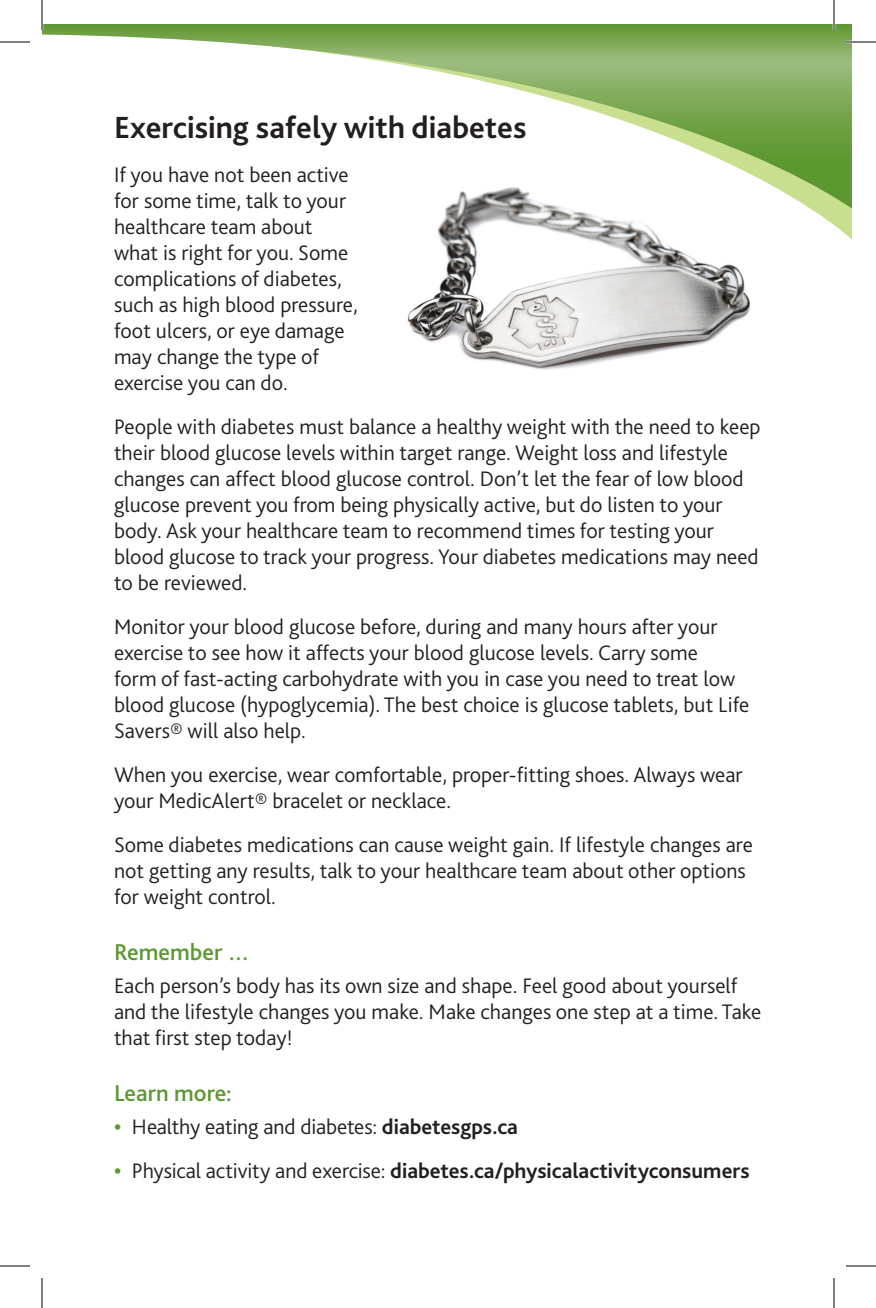
<style>
.page{position:relative;width:876px;height:1308px;background:#fff}
.page>*{position:absolute;margin:0;border:0;box-sizing:border-box;transform-origin:0 0}
.t1{font:700 32px "Bliss 2";color:#231f20}
.t2{font:500 24px "Bliss 2";color:#5c9731}
.t3{font:300 22px/26px "Bliss 2";color:#231f20}
.t4{font:700 22px "Bliss 2";color:#231f20}
.s1{font-weight:700;color:#5c9731}
.s2{font-weight:700}
.s3{color:#5c9731}
.s4{font-weight:300}
</style>
<div class="page">
<img style="left:407px;top:240px;width:344px;height:130px">
<svg style="left:437px;top:208px;width:415px;height:32px"></svg>
<svg style="left:42px;top:24px;width:810px;height:184px"></svg>
<hr style="left:846px;top:41px;width:30px;height:2px;background:#fff">
<hr style="left:833px;top:0;width:2px;height:30px;background:#fff">
<hr style="left:0;top:42px;width:30px;height:1px;background:#000">
<hr style="left:846px;top:42px;width:30px;height:1px;background:#000">
<hr style="left:0;top:1266px;width:30px;height:1px;background:#000">
<hr style="left:846px;top:1266px;width:30px;height:1px;background:#000">
<hr style="left:42px;top:0;width:1px;height:30px;background:#000">
<hr style="left:42px;top:1278px;width:1px;height:30px;background:#000">
<hr style="left:834px;top:0;width:1px;height:30px;background:#000">
<hr style="left:834px;top:1278px;width:1px;height:30px;background:#000">
<h1 class="t1" style="left:114px;top:108px;width:414px">Exercising safely with diabetes</h1>
<p class="t3" style="left:114px;top:161px;width:245px">If you have not been active for some time, talk to your healthcare team about what is right for you. Some complications of diabetes, such as high blood pressure, foot ulcers, or eye damage may change the type of exercise you can do.</p>
<p class="t3" style="left:114px;top:414px;width:648px">People with diabetes must balance a healthy weight with the need to keep their blood glucose levels within target range. Weight loss and lifestyle changes can affect blood glucose control. Don’t let the fear of low blood glucose prevent you from being physically active, but do listen to your body. Ask your healthcare team to recommend times for testing your blood glucose to track your progress. Your diabetes medications may need to be reviewed.</p>
<p class="t3" style="left:114px;top:614px;width:637px">Monitor your blood glucose before, during and many hours after your exercise to see how it affects your blood glucose levels. Carry some<br>form of fast-acting carbohydrate with you in case you need to treat low blood glucose (hypoglycemia). The best choice is glucose tablets, but Life Savers® will also help.</p>
<p class="t3" style="left:114px;top:762px;width:630px">When you exercise, wear comfortable, proper-fitting shoes. Always wear your MedicAlert® bracelet or necklace.</p>
<p class="t3" style="left:114px;top:832px;width:640px">Some diabetes medications can cause weight gain. If lifestyle changes are not getting any results, talk to your healthcare team about other options for weight control.</p>
<p class="t2" style="left:114px;top:937px;width:137px">Remember …</p>
<p class="t3" style="left:114px;top:972px;width:649px">Each person’s body has its own size and shape. Feel good about yourself and the lifestyle changes you make. Make changes one step at a time. Take that first step today!</p>
<p class="t2" style="left:114px;top:1078px;width:119px">Learn more:</p>
<p class="t3" style="left:114px;top:1113px;width:406px"><span class="s1">•</span> Healthy eating and diabetes: <span class="s2">diabetesgps.ca</span></p>
<p class="t4" style="left:114px;top:1157px;width:637px"><span class="s3">•</span> <span class="s4">Physical activity and exercise:</span> diabetes.ca/physicalactivityconsumers</p>
</div>
